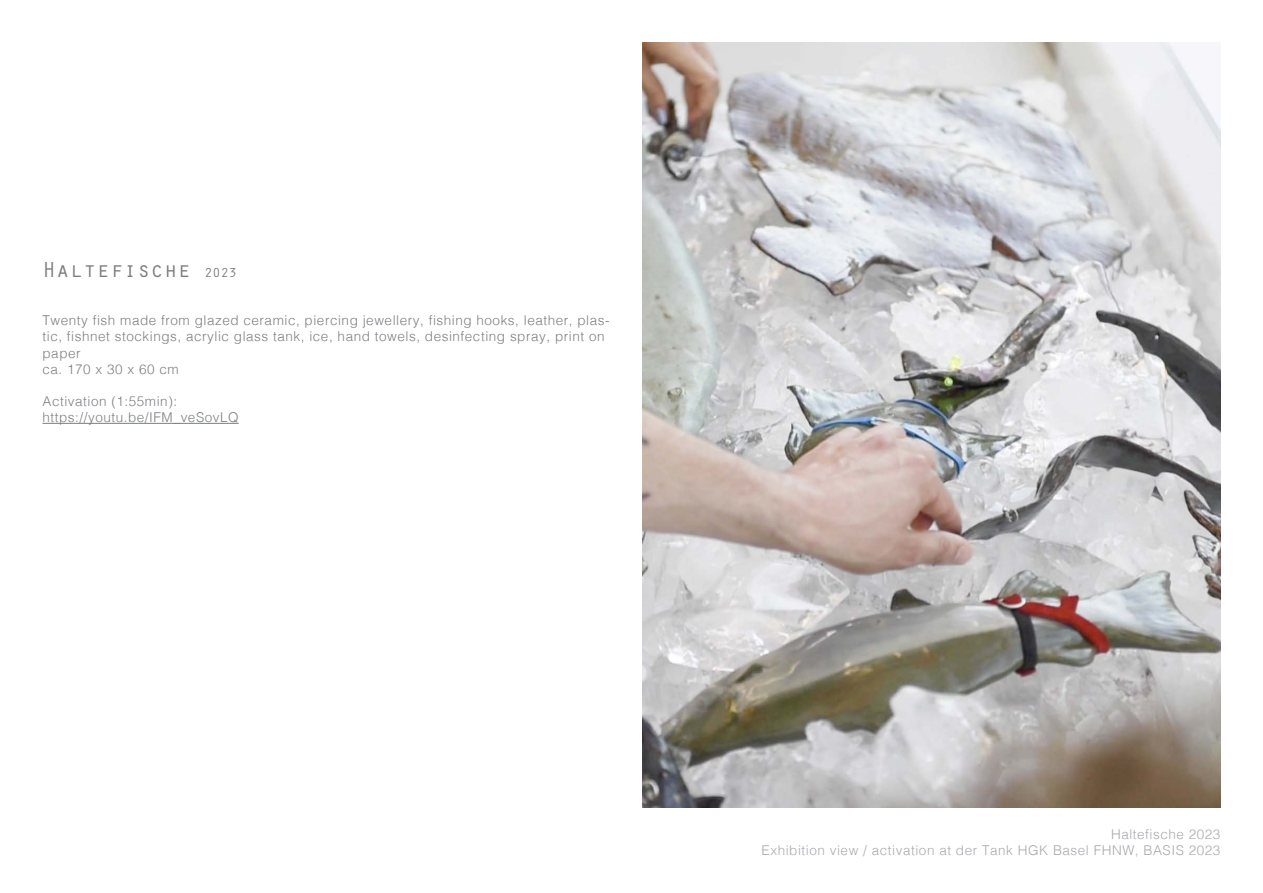
<style>
.page{position:relative;width:1263px;height:893px;background:#fff}
.page>*{position:absolute;margin:0;border:0;box-sizing:border-box;transform-origin:0 0}
.t1{font:22.5px "Orator Std";color:#7c7e81}
.t2{font:300 13.5px/16.2px "Helvetica";letter-spacing:.04em;color:#7c7e81}
.t3{font:300 13.5px/16.2px "Helvetica";letter-spacing:.04em;color:#a8a9ad;text-align:right}
.s1{font-size:13.5px}
</style>
<div class="page">
<img style="left:642px;top:43px;width:578px;height:765px">
<hr style="left:43px;top:423px;width:196px;height:1px;background:#7c7e81">
<h1 class="t1" style="left:43px;top:253px;width:196px">Haltefische <span class="s1">2023</span></h1>
<p class="t2" style="left:43px;top:311px;width:569px">Twenty fish made from glazed ceramic, piercing jewellery, fishing hooks, leather, plas&shy;tic, fishnet stockings, acrylic glass tank, ice, hand towels, desinfecting spray, print on paper<br>ca. 170 x 30 x 60 cm</p>
<p class="t2" style="left:43px;top:392px;width:198px">Activation (1:55min): https://youtu.be/IFM_veSovLQ</p>
<p class="t3" style="left:762px;top:825px;width:460px">Haltefische 2023<br>Exhibition view / activation at der Tank HGK Basel FHNW, BASIS 2023</p>
</div>
